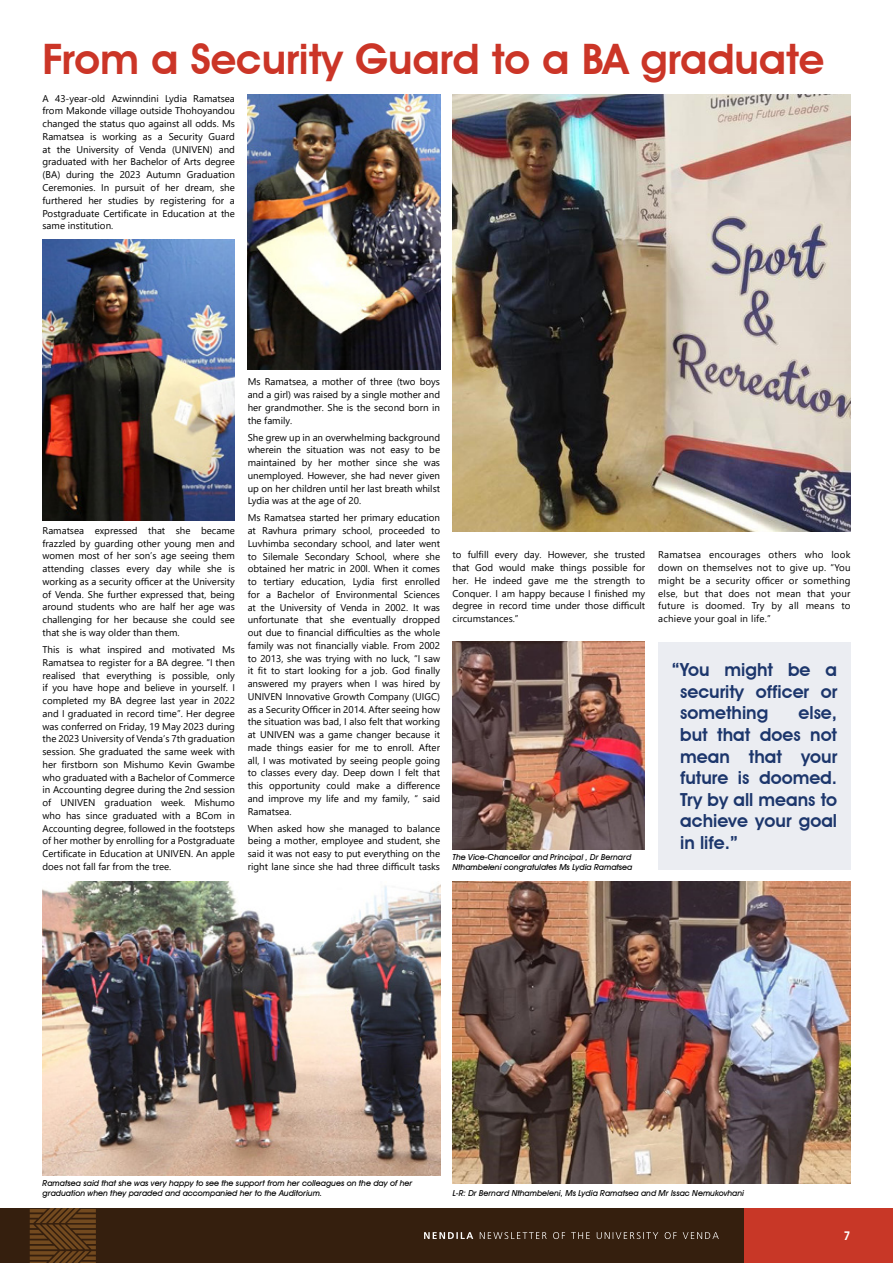
<style>
.page{position:relative;width:893px;height:1263px;background:#fff}
.page>*{position:absolute;margin:0;border:0;box-sizing:border-box;transform-origin:0 0}
.t1{font:600 42px "Avant Garde IT Cby BT";color:#cb3527}
.t2{font:600 18px/21.6px "Avant Garde IT Cby BT";color:#1c366c;text-align:justify}
.t3{font:600 12px "Avant Garde IT Cby BT";color:#fff}
.t4{font:9.75px/12.8px "Segoe UI";color:#000;text-align:justify}
.t5{font:italic 500 8.25px/9.9px "Avant Garde IT Cby BT";color:#000}
</style>
<div class="page">
<div style="left:732px;top:1208px;width:161px;height:55px;background:#c83727"></div>
<div style="left:0;top:1208px;width:743px;height:55px;background:#351f0e"></div>
<svg style="left:424px;top:1232px;width:49px;height:7px"></svg>
<svg style="left:480px;top:1232px;width:239px;height:7px"></svg>
<svg style="left:30px;top:1208px;width:66px;height:55px"></svg>
<div style="left:658px;top:642px;width:193px;height:228px;background:#ebedf2"></div>
<img style="left:43px;top:239px;width:192px;height:281px">
<img style="left:248px;top:95px;width:192px;height:274px">
<img style="left:452px;top:95px;width:398px;height:436px">
<img style="left:43px;top:881px;width:397px;height:294px">
<img style="left:452px;top:642px;width:193px;height:207px">
<img style="left:453px;top:881px;width:398px;height:302px">
<h1 class="t1" style="left:43px;top:34px;width:783px">From a Security Guard to a BA graduate</h1>
<p class="t4" style="left:43px;top:92px;width:194px">A 43-year-old Azwinndini Lydia Ramatsea from Makonde village outside Thohoyandou changed the status quo against all odds. Ms Ramatsea is working as a Security Guard at the University of Venda (UNIVEN) and graduated with her Bachelor of Arts degree (BA) during the 2023 Autumn Graduation Ceremonies. In pursuit of her dream, she furthered her studies by registering for a Postgraduate Certificate in Education at the same institution.</p>
<p class="t4" style="left:43px;top:524px;width:194px">Ramatsea expressed that she became frazzled by guarding other young men and women most of her son’s age seeing them attending classes every day while she is working as a security officer at the University of Venda. She further expressed that, being around students who are half her age was challenging for her because she could see that she is way older than them.</p>
<p class="t4" style="left:43px;top:643px;width:194px">This is what inspired and motivated Ms Ramatsea to register for a BA degree. “I then realised that everything is possible, only if you have hope and believe in yourself. I completed my BA degree last year in 2022 and I graduated in record time”. Her degree was conferred on Friday, 19 May 2023 during the 2023 University of Venda’s 7th graduation session. She graduated the same week with her firstborn son Mishumo Kevin Gwambe who graduated with a Bachelor of Commerce in Accounting degree during the 2nd session of UNIVEN graduation week. Mishumo who has since graduated with a BCom in Accounting degree, followed in the footsteps of her mother by enrolling for a Postgraduate Certificate in Education at UNIVEN. An apple does not fall far from the tree.</p>
<p class="t4" style="left:248px;top:375px;width:194px">Ms Ramatsea, a mother of three (two boys and a girl) was raised by a single mother and her grandmother. She is the second born in the family.</p>
<p class="t4" style="left:248px;top:430px;width:194px">She grew up in an overwhelming background wherein the situation was not easy to be maintained by her mother since she was unemployed. However, she had never given up on her children until her last breath whilst Lydia was at the age of 20.</p>
<p class="t4" style="left:248px;top:511px;width:194px">Ms Ramatsea started her primary education at Ravhura primary school, proceeded to Luvhimba secondary school, and later went to Silemale Secondary School, where she obtained her matric in 200l. When it comes to tertiary education, Lydia first enrolled for a Bachelor of Environmental Sciences at the University of Venda in 2002. It was unfortunate that she eventually dropped out due to financial difficulties as the whole family was not financially viable. From 2002 to 2013, she was trying with no luck, “I saw it fit to start looking for a job. God finally answered my prayers when I was hired by UNIVEN Innovative Growth Company (UIGC) as a Security Officer in 2014. After seeing how the situation was bad, I also felt that working at UNIVEN was a game changer because it made things easier for me to enroll. After all, I was motivated by seeing people going to classes every day. Deep down I felt that this opportunity could make a difference and improve my life and my family, “ said Ramatsea.</p>
<p class="t4" style="left:248px;top:822px;width:194px">When asked how she managed to balance being a mother, employee and student, she said it was not easy to put everything on the right lane since she had three difficult tasks</p>
<p class="t4" style="left:452px;top:548px;width:194px">to fulfill every day. However, she trusted that God would make things possible for her. He indeed gave me the strength to Conquer. I am happy because I finished my degree in record time under those difficult circumstances.”</p>
<p class="t5" style="left:452px;top:852px;width:182px">The Vice-Chancellor and Principal , Dr Bernard<br>Nthambeleni congratulates Ms Lydia Ramatsea</p>
<p class="t4" style="left:658px;top:548px;width:194px">Ramatsea encourages others who look down on themselves not to give up. “You might be a security officer or something else, but that does not mean that your future is doomed. Try by all means to achieve your goal in life.”</p>
<h2 class="t2" style="left:680px;top:659px;width:158px;text-indent:-8px">“You might be a security officer or something</h2>
<h2 class="t2" style="left:680px;top:702px;width:158px;text-indent:118px">else, but that does not mean that your future is doomed.<br>Try by all means to achieve your goal in life.”</h2>
<p class="t5" style="left:43px;top:1178px;width:371px">Ramatsea said that she was very happy to see the support from her colleagues on the day of her graduation when they paraded and accompanied her to the Auditorium.</p>
<p class="t5" style="left:453px;top:1187px;width:293px">L-R: Dr Bernard Nthambeleni, Ms Lydia Ramatsea and Mr Issac Nemukovhani</p>
<p class="t3" style="left:844px;top:1228px;width:8px">7</p>
</div>
